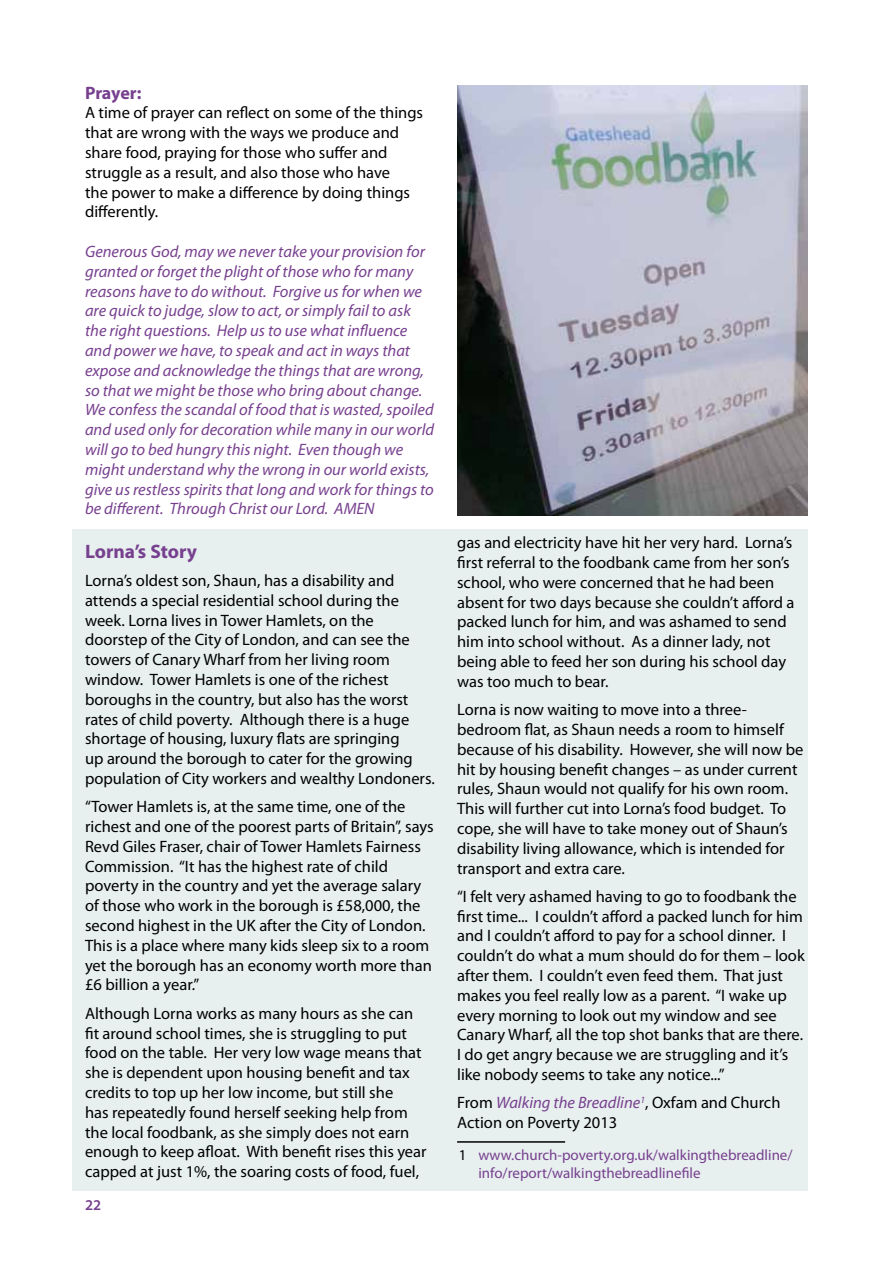
<style>
.page{position:relative;width:893px;height:1263px;background:#fff}
.page>*{position:absolute;margin:0;border:0;box-sizing:border-box;transform-origin:0 0}
.t1{font:700 19.5px "Myriad Pro";color:#77408f}
.t2{font:700 18px "Myriad Pro";letter-spacing:-.01em;color:#77408f}
.t3{font:16.5px/19.8px "Myriad Pro";color:#000}
.t4{font:italic 16.5px/19.8px "Myriad Pro";color:#77408f}
.t5{font:15px/18px "Myriad Pro";color:#77408f}
.t6{font:600 15px "Myriad Pro";color:#77408f}
.s1{font-style:italic;color:#77408f}
.s2{color:#000}
</style>
<div class="page">
<div style="left:72px;top:529px;width:736px;height:662px;background:#e7efef"></div>
<hr style="left:457px;top:1141px;width:108px;height:2px;background:#000">
<img style="left:457px;top:85px;width:351px;height:430px">
<p class="t2" style="left:85px;top:81px;width:58px">Prayer:</p>
<p class="t3" style="left:85px;top:103px;width:340px">A time of prayer can reflect on some of the things that are wrong with the ways we produce and share food, praying for those who suffer and struggle as a result, and also those who have<br>the power to make a difference by doing things differently.</p>
<p class="t4" style="left:85px;top:241px;width:351px">Generous God, may we never take your provision for granted or forget the plight of those who for many reasons have to do without. Forgive us for when we are quick to judge, slow to act, or simply fail to ask the right questions. Help us to use what influence and power we have, to speak and act in ways that expose and acknowledge the things that are wrong, so that we might be those who bring about change.<br>We confess the scandal of food that is wasted, spoiled and used only for decoration while many in our world will go to bed hungry this night. Even though we might understand why the wrong in our world exists, give us restless spirits that long and work for things to be different. Through Christ our Lord. AMEN</p>
<p class="t1" style="left:85px;top:538px;width:114px">Lorna’s Story</p>
<p class="t3" style="left:85px;top:570px;width:351px">Lorna’s oldest son, Shaun, has a disability and attends a special residential school during the week. Lorna lives in Tower Hamlets, on the doorstep of the City of London, and can see the towers of Canary Wharf from her living room window. Tower Hamlets is one of the richest boroughs in the country, but also has the worst rates of child poverty. Although there is a huge shortage of housing, luxury flats are springing<br>up around the borough to cater for the growing population of City workers and wealthy Londoners.</p>
<p class="t3" style="left:85px;top:796px;width:350px">“Tower Hamlets is, at the same time, one of the richest and one of the poorest parts of Britain”, says Revd Giles Fraser, chair of Tower Hamlets Fairness Commission. “It has the highest rate of child poverty in the country and yet the average salary of those who work in the borough is £58,000, the second highest in the UK after the City of London.<br>This is a place where many kids sleep six to a room yet the borough has an economy worth more than £6 billion a year.”</p>
<p class="t3" style="left:85px;top:1003px;width:343px">Although Lorna works as many hours as she can fit around school times, she is struggling to put food on the table. Her very low wage means that she is dependent upon housing benefit and tax credits to top up her low income, but still she<br>has repeatedly found herself seeking help from the local foodbank, as she simply does not earn enough to keep afloat. With benefit rises this year capped at just 1%, the soaring costs of food, fuel,</p>
<p class="t6" style="left:85px;top:1196px;width:18px">22</p>
<p class="t3" style="left:457px;top:532px;width:339px">gas and electricity have hit her very hard. Lorna’s first referral to the foodbank came from her son’s school, who were concerned that he had been absent for two days because she couldn’t afford a packed lunch for him, and was ashamed to send him into school without. As a dinner lady, not being able to feed her son during his school day was too much to bear.</p>
<p class="t3" style="left:457px;top:699px;width:348px">Lorna is now waiting to move into a three&shy;bedroom flat, as Shaun needs a room to himself because of his disability. However, she will now be hit by housing benefit changes – as under current rules, Shaun would not qualify for his own room.<br>This will further cut into Lorna’s food budget. To cope, she will have to take money out of Shaun’s disability living allowance, which is intended for transport and extra care.</p>
<p class="t3" style="left:457px;top:886px;width:349px">“I felt very ashamed having to go to foodbank the first time... I couldn’t afford a packed lunch for him and I couldn’t afford to pay for a school dinner. I couldn’t do what a mum should do for them – look after them. I couldn’t even feed them. That just makes you feel really low as a parent. “I wake up every morning to look out my window and see Canary Wharf, all the top shot banks that are there.<br>I do get angry because we are struggling and it’s like nobody seems to take any notice...”</p>
<p class="t3" style="left:457px;top:1093px;width:325px">From <span class="s1">Walking the Breadline</span><sup>1</sup>, Oxfam and Church<br>Action on Poverty 2013</p>
<p class="t5" style="left:478px;top:1146px;width:316px;text-indent:-20px"><span class="s2">1</span> www.church-poverty.org.uk/walkingthebreadline/ info/report/walkingthebreadlinefile</p>
</div>
